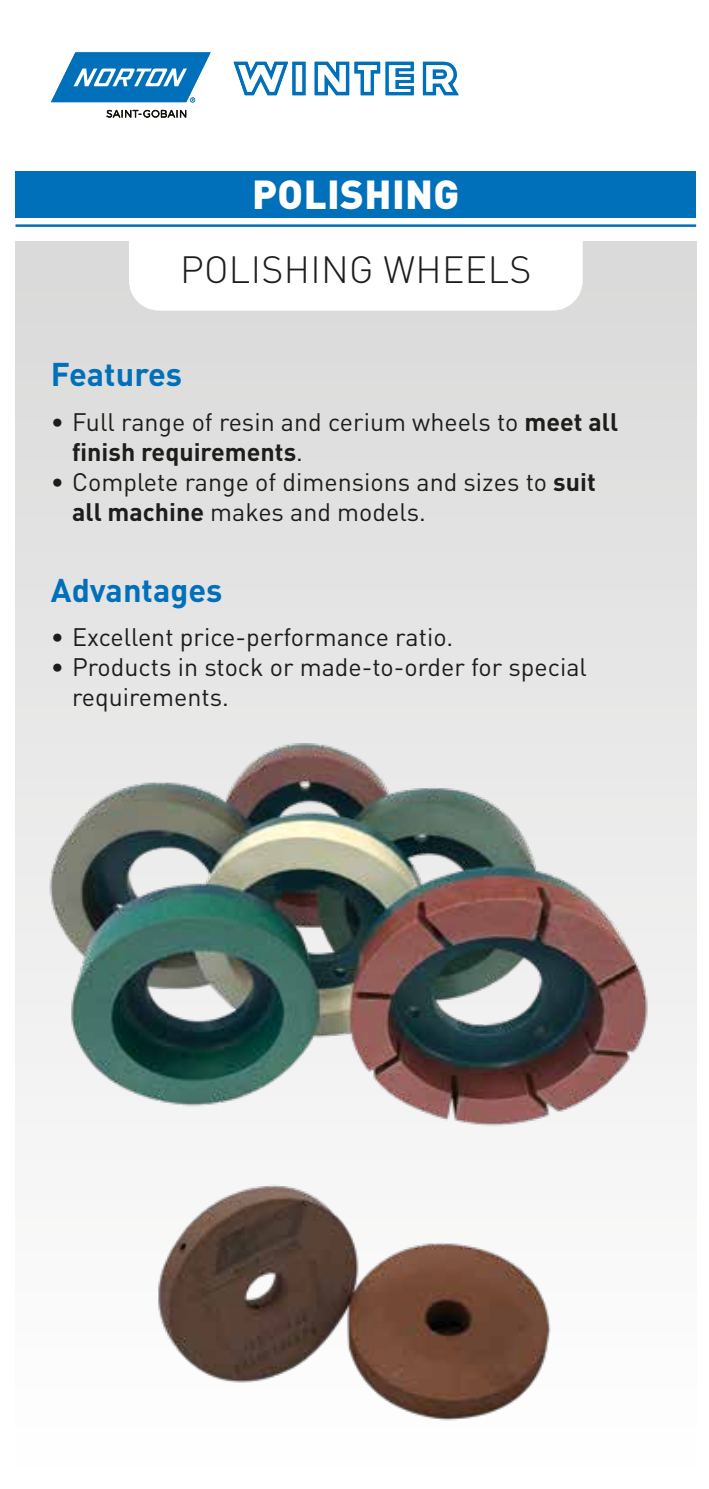
<style>
.page{position:relative;width:709px;height:1489px;background:#fff}
.page>*{position:absolute;margin:0;border:0;box-sizing:border-box;transform-origin:0 0}
.t1{font:900 40px "DIN Pro";letter-spacing:.01em;color:#fff}
.t2{font:300 37.5px "DIN Pro";letter-spacing:.01em;color:#1d1d1b}
.t3{font:700 32.5px "DIN Pro";color:#0070ba}
.t4{font:25px/30px "DIN Pro";color:#1d1d1b}
.s1{font-weight:700}
</style>
<div class="page">
<div style="left:16px;top:241px;width:680px;height:1233px;background:linear-gradient(to bottom,#d9d9d9,#fff)"></div>
<svg style="left:129px;top:241px;width:453px;height:69px"></svg>
<svg style="left:51px;top:52px;width:160px;height:50px"></svg>
<svg style="left:106px;top:110px;width:80px;height:8px"></svg>
<svg style="left:315px;top:62px;width:99px;height:33px"></svg>
<svg style="left:234px;top:62px;width:71px;height:33px"></svg>
<svg style="left:423px;top:62px;width:35px;height:33px"></svg>
<div style="left:16px;top:171px;width:680px;height:46px;background:#0070ba"></div>
<hr style="left:16px;top:224px;width:680px;height:3px;background:#0070ba">
<img style="left:26px;top:732px;width:638px;height:398px">
<img style="left:144px;top:1163px;width:420px;height:268px">
<h1 class="t1" style="left:252px;top:168px;width:209px">POLISHING</h1>
<h2 class="t2" style="left:180px;top:244px;width:353px">POLISHING WHEELS</h2>
<h3 class="t3" style="left:51px;top:352px;width:133px">Features</h3>
<p class="t4" style="left:72px;top:405px;width:547px;text-indent:-21px">• Full range of resin and cerium wheels to <span class="s1">meet all finish requirements</span>.</p>
<p class="t4" style="left:72px;top:465px;width:525px;text-indent:-21px">• Complete range of dimensions and sizes to <span class="s1">suit all machine</span> makes and models.</p>
<h3 class="t3" style="left:51px;top:568px;width:173px">Advantages</h3>
<p class="t4" style="left:51px;top:621px;width:404px">• Excellent price-performance ratio.</p>
<p class="t4" style="left:72px;top:651px;width:516px;text-indent:-21px">• Products in stock or made-to-order for special requirements.</p>
</div>
